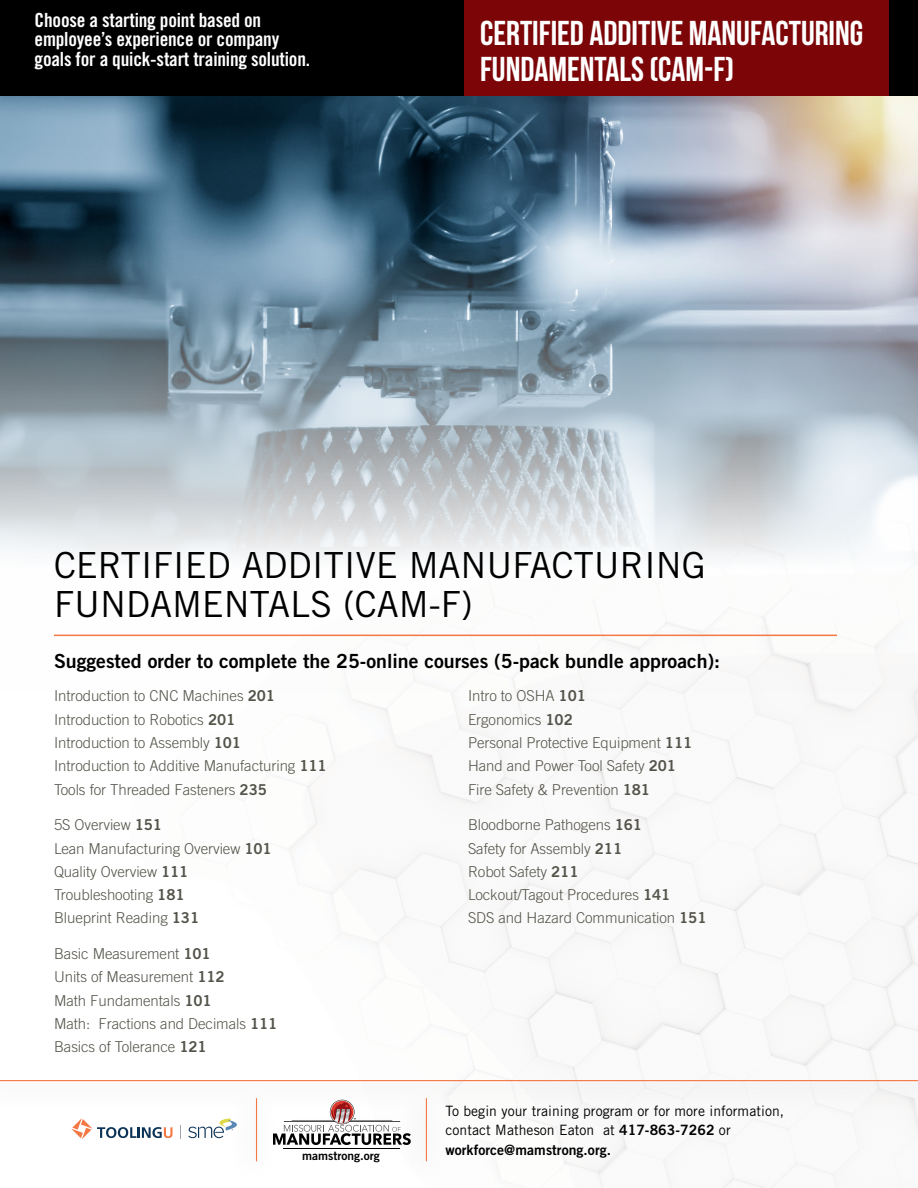
<style>
.page{position:relative;width:918px;height:1188px;background:#fff}
.page>*{position:absolute;margin:0;border:0;box-sizing:border-box;transform-origin:0 0}
.t1{font:36px/39px "Trade Gothic LT Std";color:#000}
.t2{font:34.5px/36.2px "Bebas Neue";color:#fff}
.t3{font:19.5px/19.5px "Trade Gothic LT Std Bd Cn 20";letter-spacing:-.01em;color:#fff}
.t4{font:19.5px "Trade Gothic LT Std Bd 2";color:#000}
.t5{font:300 15px/23.2px "Trade Gothic LT Std";letter-spacing:-.005em;color:#54534a}
.t6{font:14.25px/19.5px "Trade Gothic LT Std";letter-spacing:.005em;color:#000}
.t7{font:14.25px "Trade Gothic LT Std Bd 2";letter-spacing:.005em;color:#000}
.t8{font:12px "Trade Gothic LT Std Bd 2";color:#000}
.s1{font-family:"Trade Gothic LT Std Bd 2";font-weight:400}
.s2{font-family:"Trade Gothic LT Std Bd 2"}
</style>
<div class="page">
<img style="left:191px;top:692px;width:727px;height:496px">
<img style="left:0;top:95px;width:918px;height:597px">
<hr style="left:54px;top:635px;width:783px;height:1px;background:#f47844">
<div style="left:0;top:0;width:519px;height:95px;background:#000"></div>
<div style="left:889px;top:0;width:29px;height:95px;background:#000"></div>
<div style="left:0;top:1080px;width:918px;height:30px;background:#f9f8f8"></div>
<hr style="left:0;top:1080px;width:918px;height:1px;background:#f47844">
<div style="left:230px;top:1087px;width:46px;height:97px;background:#fdfdfd"></div>
<hr style="left:256px;top:1098px;width:1px;height:63px;background:#f47844">
<div style="left:400px;top:1087px;width:46px;height:97px;background:#fafafb"></div>
<hr style="left:426px;top:1098px;width:1px;height:63px;background:#f47844">
<svg style="left:71px;top:1118px;width:102px;height:21px"></svg>
<svg style="left:188px;top:1118px;width:49px;height:20px"></svg>
<svg style="left:180px;top:1125px;width:1px;height:14px"></svg>
<hr style="left:284px;top:1148px;width:116px;height:1px;background:#000">
<svg style="left:273px;top:1100px;width:138px;height:45px"></svg>
<div style="left:464px;top:0;width:425px;height:95px;background:#7c0507"></div>
<h3 class="t3" style="left:35px;top:10px;width:277px">Choose a starting point based on employee’s experience or company goals for a quick-start training solution.</h3>
<h2 class="t2" style="left:480px;top:15px;width:385px">CERTIFIED ADDITIVE MANUFACTURING<br>FUNDAMENTALS (CAM-F)</h2>
<h1 class="t1" style="left:54px;top:545px;width:653px">CERTIFIED ADDITIVE MANUFACTURING<br>FUNDAMENTALS (CAM-F)</h1>
<h3 class="t4" style="left:54px;top:649px;width:668px">Suggested order to complete the 25-online courses (5-pack bundle approach):</h3>
<p class="t5" style="left:54px;top:684px;width:274px">Introduction to CNC Machines <span class="s1">201<br></span>Introduction to Robotics <span class="s1">201<br></span>Introduction to Assembly <span class="s1">101<br></span>Introduction to Additive Manufacturing <span class="s1">111<br></span>Tools for Threaded Fasteners <span class="s1">235</span></p>
<p class="t5" style="left:54px;top:813px;width:219px">5S Overview <span class="s1">151<br></span>Lean Manufacturing Overview <span class="s1">101<br></span>Quality Overview <span class="s1">111<br></span>Troubleshooting <span class="s1">181<br></span>Blueprint Reading <span class="s1">131</span></p>
<p class="t5" style="left:54px;top:942px;width:225px">Basic Measurement <span class="s1">101<br></span>Units of Measurement <span class="s1">112<br></span>Math Fundamentals <span class="s1">101<br></span>Math: Fractions and Decimals <span class="s1">111<br></span>Basics of Tolerance <span class="s1">121</span></p>
<p class="t8" style="left:302px;top:1149px;width:79px">mamstrong.org</p>
<p class="t5" style="left:468px;top:684px;width:226px">Intro to OSHA <span class="s1">101<br></span>Ergonomics <span class="s1">102<br></span>Personal Protective Equipment <span class="s1">111<br></span>Hand and Power Tool Safety <span class="s1">201<br></span>Fire Safety &amp; Prevention <span class="s1">181</span></p>
<p class="t5" style="left:468px;top:813px;width:240px">Bloodborne Pathogens <span class="s1">161<br></span>Safety for Assembly <span class="s1">211<br></span>Robot Safety <span class="s1">211<br></span>Lockout/Tagout Procedures <span class="s1">141<br></span>SDS and Hazard Communication <span class="s1">151</span></p>
<p class="t6" style="left:446px;top:1101px;width:340px">To begin your training program or for more information, contact Matheson Eaton at <span class="s2">417-863-7262</span> or</p>
<p class="t7" style="left:446px;top:1141px;width:167px">workforce@mamstrong.org.</p>
</div>
